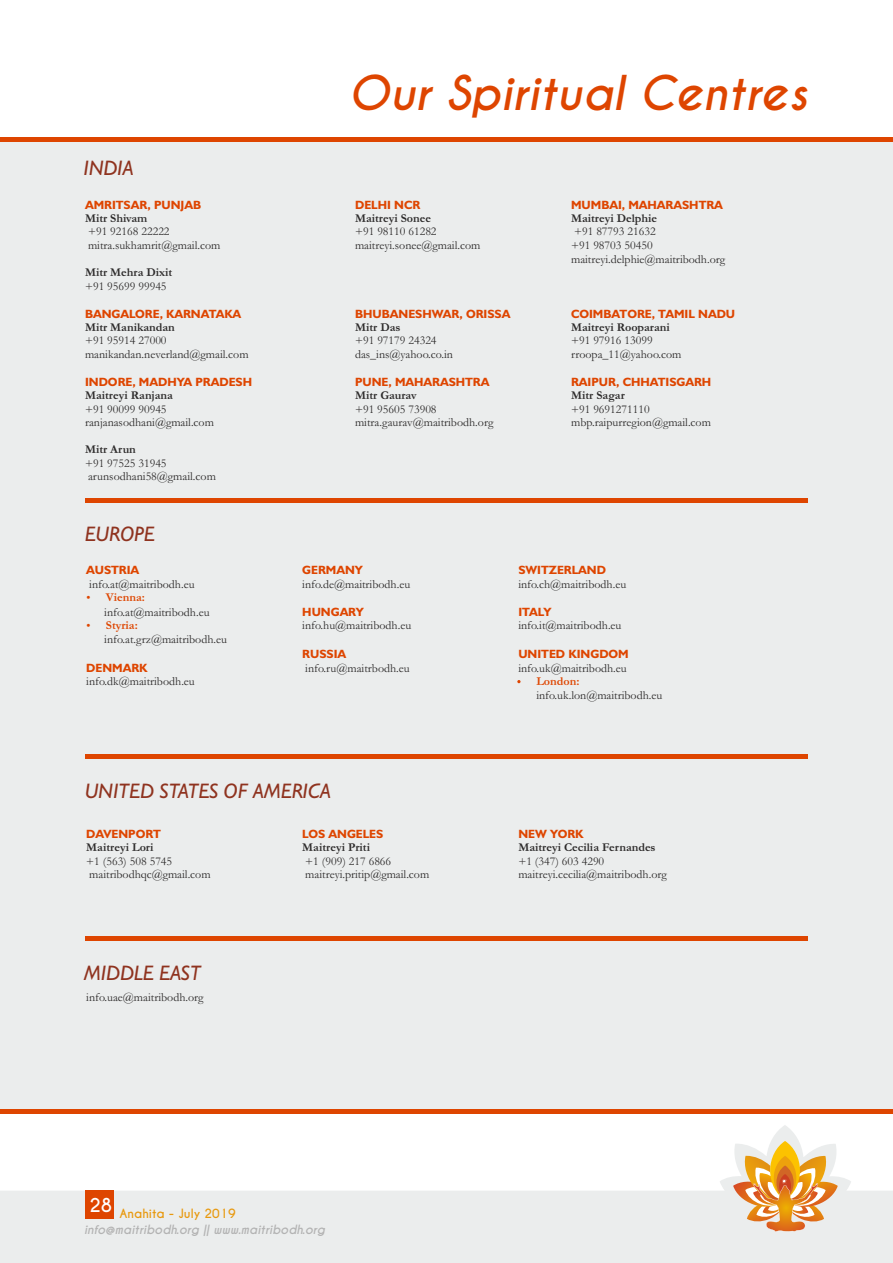
<style>
.page{position:relative;width:893px;height:1263px;background:#fff}
.page>*{position:absolute;margin:0;border:0;box-sizing:border-box;transform-origin:0 0}
.t1{font:italic 700 45px "Caviar Dreams";color:#de4500}
.t2{font:italic 21px "Humanist 521 BT";color:#8f331f}
.t3{font:700 18px "Caviar Dreams";color:#fff}
.t4{font:12px/13.5px "Garamond";color:#2b2929}
.t5{font:700 12px "Humanist 521 BT";color:#de4500}
.t6{font:700 12px "Garamond";color:#2b2929}
.t7{font:italic 700 12px "Caviar Dreams";color:#b3b3b3}
.t8{font:700 12px "Caviar Dreams";color:#e8990f}
.t9{font:700 12px "Garamond";color:#de4500}
.s1{color:#de4500}
.s2{font-weight:700;color:#de4500}
</style>
<div class="page">
<div style="left:0;top:138px;width:893px;height:976px;background:#ebeded"></div>
<hr style="left:0;top:138px;width:893px;height:4px;background:#de4500">
<hr style="left:0;top:1110px;width:893px;height:4px;background:#de4500">
<hr style="left:85px;top:498px;width:723px;height:4px;background:#de4500">
<hr style="left:85px;top:755px;width:723px;height:4px;background:#de4500">
<hr style="left:85px;top:937px;width:723px;height:4px;background:#de4500">
<svg style="left:517px;top:680px;width:4px;height:3px"></svg>
<svg style="left:0;top:1125px;width:893px;height:138px;fill:#ebeded"></svg>
<svg style="left:770px;top:1141px;width:30px;height:59px"></svg>
<svg style="left:733px;top:1155px;width:105px;height:76px;background:#eab87a"></svg>
<div style="left:85px;top:1190px;width:29px;height:29px;background:#de4500"></div>
<h1 class="t1" style="left:348px;top:75px;width:461px">Our Spiritual Centres</h1>
<h2 class="t2" style="left:84px;top:159px;width:52px">INDIA</h2>
<p class="t5" style="left:85px;top:200px;width:118px">AMRITSAR, PUNJAB</p>
<p class="t5" style="left:355px;top:200px;width:67px">DELHI NCR</p>
<p class="t5" style="left:571px;top:200px;width:153px">MUMBAI, MAHARASHTRA</p>
<p class="t6" style="left:85px;top:214px;width:64px">Mitr Shivam</p>
<p class="t6" style="left:355px;top:214px;width:77px">Maitreyi Sonee</p>
<p class="t6" style="left:571px;top:214px;width:88px">Maitreyi Delphie</p>
<p class="t4" style="left:88px;top:226px;width:83px">+91 92168 22222</p>
<p class="t4" style="left:355px;top:226px;width:83px">+91 98110 61282</p>
<p class="t4" style="left:574px;top:226px;width:83px">+91 87793 21632</p>
<p class="t4" style="left:88px;top:240px;width:134px">mitra.sukhamrit@gmail.com</p>
<p class="t4" style="left:355px;top:240px;width:127px">maitreyi.sonee@gmail.com</p>
<p class="t4" style="left:571px;top:240px;width:156px">+91 98703 50450 maitreyi.delphie@maitribodh.org</p>
<p class="t6" style="left:85px;top:268px;width:89px">Mitr Mehra Dixit</p>
<p class="t4" style="left:85px;top:280px;width:83px">+91 95699 99945</p>
<p class="t5" style="left:85px;top:309px;width:158px">BANGALORE, KARNATAKA</p>
<p class="t5" style="left:355px;top:309px;width:157px">BHUBANESHWAR, ORISSA</p>
<p class="t5" style="left:571px;top:309px;width:166px">COIMBATORE, TAMIL NADU</p>
<p class="t6" style="left:85px;top:323px;width:91px">Mitr Manikandan</p>
<p class="t6" style="left:355px;top:323px;width:47px">Mitr Das</p>
<p class="t6" style="left:571px;top:323px;width:100px">Maitreyi Rooparani</p>
<p class="t4" style="left:85px;top:335px;width:83px">+91 95914 27000</p>
<p class="t4" style="left:355px;top:335px;width:83px">+91 97179 24324</p>
<p class="t4" style="left:571px;top:335px;width:83px">+91 97916 13099</p>
<p class="t4" style="left:85px;top:349px;width:165px">manikandan.neverland@gmail.com</p>
<p class="t4" style="left:355px;top:349px;width:99px">das_ins@yahoo.co.in</p>
<p class="t4" style="left:571px;top:349px;width:112px">rroopa_11@yahoo.com</p>
<p class="t5" style="left:85px;top:377px;width:169px">INDORE, MADHYA PRADESH</p>
<p class="t5" style="left:355px;top:377px;width:136px">PUNE, MAHARASHTRA</p>
<p class="t5" style="left:571px;top:377px;width:142px">RAIPUR, CHHATISGARH</p>
<p class="t6" style="left:85px;top:391px;width:89px">Maitreyi Ranjana</p>
<p class="t6" style="left:355px;top:391px;width:63px">Mitr Gaurav</p>
<p class="t6" style="left:571px;top:391px;width:55px">Mitr Sagar</p>
<p class="t4" style="left:85px;top:404px;width:83px">+91 90099 90945</p>
<p class="t4" style="left:355px;top:404px;width:83px">+91 95605 73908</p>
<p class="t4" style="left:571px;top:404px;width:80px">+91 9691271110</p>
<p class="t4" style="left:85px;top:417px;width:130px">ranjanasodhani@gmail.com</p>
<p class="t4" style="left:355px;top:417px;width:140px">mitra.gaurav@maitribodh.org</p>
<p class="t4" style="left:571px;top:417px;width:141px">mbp.raipurregion@gmail.com</p>
<p class="t6" style="left:85px;top:445px;width:52px">Mitr Arun</p>
<p class="t4" style="left:85px;top:458px;width:132px">+91 97525 31945 arunsodhani58@gmail.com</p>
<h2 class="t2" style="left:85px;top:525px;width:72px">EUROPE</h2>
<p class="t5" style="left:86px;top:565px;width:54px">AUSTRIA</p>
<p class="t5" style="left:302px;top:565px;width:62px">GERMANY</p>
<p class="t5" style="left:518px;top:565px;width:89px">SWITZERLAND</p>
<p class="t4" style="left:89px;top:578px;width:107px">info.at@maitribodh.eu</p>
<p class="t4" style="left:302px;top:578px;width:109px">info.de@maitribodh.eu</p>
<p class="t4" style="left:518px;top:578px;width:109px">info.ch@maitribodh.eu</p>
<p class="t4" style="left:104px;top:591px;width:107px;line-height:14.7px;text-indent:-18px"><span class="s1">•</span> <span class="s2">Vienna: </span>info.at@maitribodh.eu</p>
<p class="t5" style="left:302px;top:607px;width:63px">HUNGARY</p>
<p class="t5" style="left:518px;top:607px;width:35px">ITALY</p>
<p class="t9" style="left:86px;top:621px;width:53px">• Styria:</p>
<p class="t4" style="left:302px;top:620px;width:110px">info.hu@maitribodh.eu</p>
<p class="t4" style="left:518px;top:620px;width:105px">info.it@maitribodh.eu</p>
<p class="t4" style="left:104px;top:634px;width:124px">info.at.grz@maitribodh.eu</p>
<p class="t5" style="left:302px;top:648px;width:45px">RUSSIA</p>
<p class="t5" style="left:518px;top:648px;width:112px">UNITED KINGDOM</p>
<p class="t5" style="left:86px;top:663px;width:63px">DENMARK</p>
<p class="t4" style="left:305px;top:663px;width:106px">info.ru@maitrbodh.eu</p>
<p class="t4" style="left:518px;top:663px;width:110px">info.uk@maitribodh.eu</p>
<p class="t4" style="left:86px;top:676px;width:110px">info.dk@maitribodh.eu</p>
<p class="t9" style="left:536px;top:677px;width:45px">London:</p>
<p class="t4" style="left:536px;top:690px;width:128px">info.uk.lon@maitribodh.eu</p>
<h2 class="t2" style="left:85px;top:782px;width:248px">UNITED STATES OF AMERICA</h2>
<p class="t5" style="left:86px;top:829px;width:76px">DAVENPORT</p>
<p class="t5" style="left:302px;top:829px;width:83px">LOS ANGELES</p>
<p class="t5" style="left:518px;top:829px;width:67px">NEW YORK</p>
<p class="t6" style="left:86px;top:843px;width:69px">Maitreyi Lori</p>
<p class="t6" style="left:302px;top:843px;width:69px">Maitreyi Priti</p>
<p class="t6" style="left:518px;top:843px;width:139px">Maitreyi Cecilia Fernandes</p>
<p class="t4" style="left:86px;top:855px;width:87px">+1 (563) 508 5745</p>
<p class="t4" style="left:305px;top:855px;width:87px">+1 (909) 217 6866</p>
<p class="t4" style="left:518px;top:855px;width:87px">+1 (347) 603 4290</p>
<p class="t4" style="left:89px;top:869px;width:123px">maitribodhqc@gmail.com</p>
<p class="t4" style="left:305px;top:869px;width:126px">maitreyi.pritip@gmail.com</p>
<p class="t4" style="left:518px;top:869px;width:150px">maitreyi.cecilia@maitribodh.org</p>
<h2 class="t2" style="left:84px;top:964px;width:119px">MIDDLE EAST</h2>
<p class="t4" style="left:86px;top:992px;width:119px">info.uae@maitribodh.org</p>
<h3 class="t3" style="left:89px;top:1198px;width:24px">28</h3>
<p class="t7" style="left:84px;top:1225px;width:243px">info@maitribodh.org || www.maitribodh.org</p>
<p class="t8" style="left:119px;top:1209px;width:118px">Anahita - July 2019</p>
</div>
